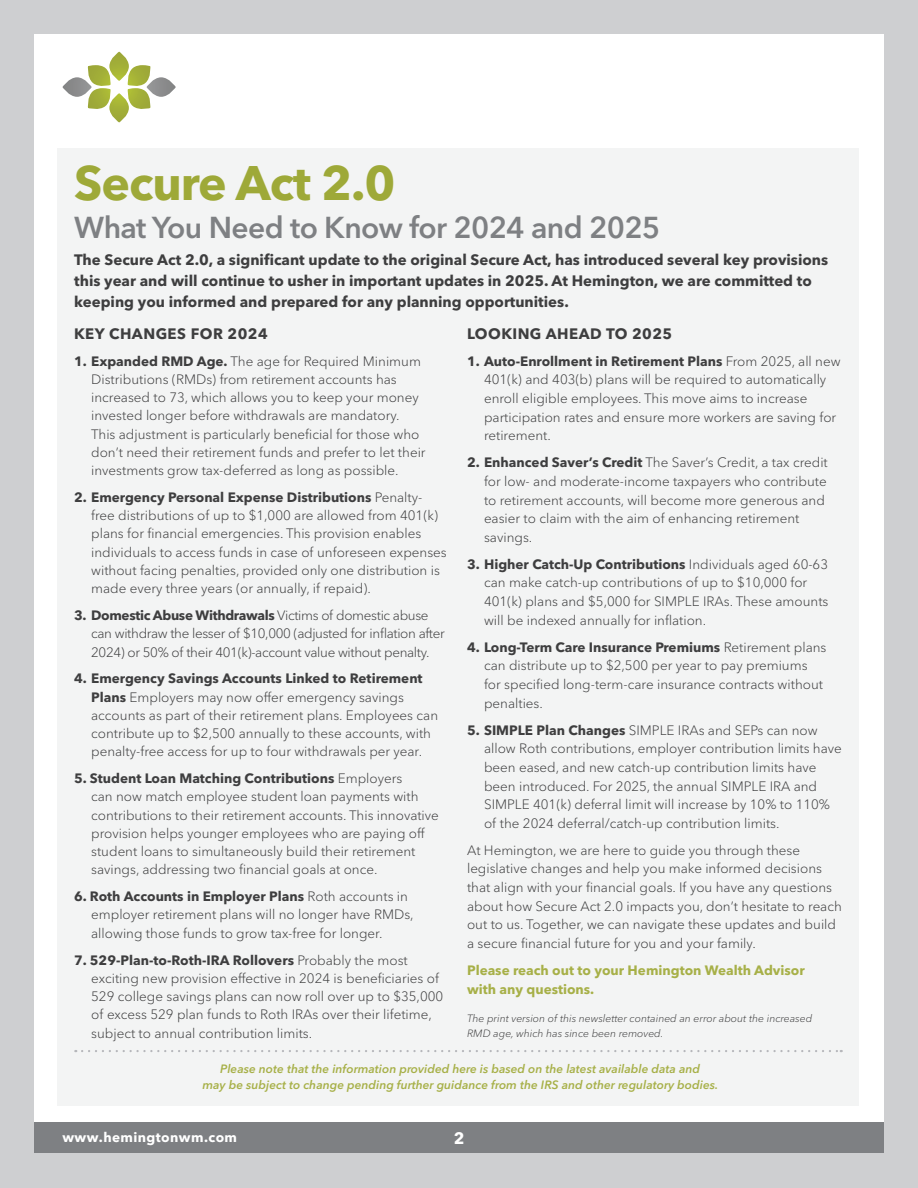
<style>
.page{position:relative;width:918px;height:1188px;background:#cecfd1}
.page>*{position:absolute;margin:0;border:0;box-sizing:border-box;transform-origin:0 0}
.t1{font:700 48px "Avenir Next LT Pro";letter-spacing:-.02em;color:#9ea938}
.t2{font:600 30px "Avenir Next LT Pro";letter-spacing:-.02em;color:#7e8083}
.t3{font:700 16.5px "Avenir Next LT Pro";color:#fff}
.t4{font:700 15px/21px "Avenir Next LT Pro";color:#3e3e3f}
.t5{font:700 15px "Avenir Next LT Pro";letter-spacing:.03em;color:#3e3e3f}
.t6{font:300 13.5px/18.3px "Avenir Next LT Pro";color:#3e3e3f}
.t7{font:300 13.5px/18.3px "Avenir Next LT Pro";letter-spacing:-.025em;color:#3e3e3f}
.t8{font:700 13.5px/18.6px "Avenir Next LT Pro";color:#a7b048}
.t9{font:700 13.5px "Avenir Next LT Pro";letter-spacing:.03em;color:#fff}
.t10{font:italic 600 12px/16.5px "Avenir Next LT Pro";color:#a7b048;text-align:center}
.t11{font:italic 300 10.5px/15.6px "Avenir Next LT Pro";color:#3e3e3f}
.s1{font-weight:700}
</style>
<div class="page">
<div style="left:34px;top:139px;width:850px;height:1014px;background:#fff"></div>
<div style="left:34px;top:34px;width:850px;height:108px;background:#fff"></div>
<svg style="left:62px;top:52px;width:114px;height:70px"></svg>
<div style="left:34px;top:1122px;width:850px;height:31px;background:#7e8083"></div>
<div style="left:57px;top:149px;width:802px;height:187px;background:#f3f4f4"></div>
<div style="left:57px;top:327px;width:802px;height:779px;background:#f3f4f4"></div>
<svg style="left:82px;top:1050px;width:760px;height:2px"></svg>
<h1 class="t1" style="left:74px;top:154px;width:323px">Secure Act 2.0</h1>
<h2 class="t2" style="left:74px;top:209px;width:588px">What You Need to Know for 2024 and 2025</h2>
<p class="t4" style="left:74px;top:250px;width:756px">The Secure Act 2.0, a significant update to the original Secure Act, has introduced several key provisions this year and will continue to usher in important updates in 2025. At Hemington, we are committed to keeping you informed and prepared for any planning opportunities.</p>
<p class="t5" style="left:74px;top:324px;width:195px">KEY CHANGES FOR 2024</p>
<p class="t6" style="left:91px;top:352px;width:336px;text-indent:-17px"><span class="s1">1. Expanded RMD Age.</span> The age for Required Minimum Distributions (RMDs) from retirement accounts has increased to 73, which allows you to keep your money invested longer before withdrawals are mandatory.<br>This adjustment is particularly beneficial for those who don’t need their retirement funds and prefer to let their investments grow tax-deferred as long as possible.</p>
<p class="t6" style="left:91px;top:488px;width:357px;text-indent:-17px"><span class="s1">2. Emergency Personal Expense Distributions</span> Penalty&shy;free distributions of up to $1,000 are allowed from 401(k) plans for financial emergencies. This provision enables individuals to access funds in case of unforeseen expenses without facing penalties, provided only one distribution is made every three years (or annually, if repaid).</p>
<p class="t7" style="left:91px;top:606px;width:355px;text-indent:-17px"><span class="s1">3. Domestic Abuse Withdrawals</span> Victims of domestic abuse can withdraw the lesser of $10,000 (adjusted for inflation after<br>2024) or 50% of their 401(k)-account value without penalty.</p>
<p class="t6" style="left:91px;top:669px;width:348px;text-indent:-17px"><span class="s1">4. Emergency Savings Accounts Linked to Retirement Plans</span> Employers may now offer emergency savings accounts as part of their retirement plans. Employees can contribute up to $2,500 annually to these accounts, with penalty-free access for up to four withdrawals per year.</p>
<p class="t6" style="left:91px;top:769px;width:349px;text-indent:-17px"><span class="s1">5. Student Loan Matching Contributions</span> Employers<br>can now match employee student loan payments with contributions to their retirement accounts. This innovative provision helps younger employees who are paying off student loans to simultaneously build their retirement savings, addressing two financial goals at once.</p>
<p class="t6" style="left:91px;top:887px;width:324px;text-indent:-17px"><span class="s1">6. Roth Accounts in Employer Plans</span> Roth accounts in employer retirement plans will no longer have RMDs, allowing those funds to grow tax-free for longer.</p>
<p class="t6" style="left:91px;top:951px;width:354px;text-indent:-17px"><span class="s1">7. 529-Plan-to-Roth-IRA Rollovers</span> Probably the most exciting new provision effective in 2024 is beneficiaries of 529 college savings plans can now roll over up to $35,000 of excess 529 plan funds to Roth IRAs over their lifetime, subject to annual contribution limits.</p>
<p class="t5" style="left:467px;top:324px;width:207px">LOOKING AHEAD TO 2025</p>
<p class="t6" style="left:484px;top:352px;width:358px;text-indent:-17px"><span class="s1">1. Auto-Enrollment in Retirement Plans</span> From 2025, all new 401(k) and 403(b) plans will be required to automatically enroll eligible employees. This move aims to increase participation rates and ensure more workers are saving for retirement.</p>
<p class="t6" style="left:484px;top:453px;width:345px;text-indent:-17px"><span class="s1">2. Enhanced Saver’s Credit</span> The Saver’s Credit, a tax credit for low- and moderate-income taxpayers who contribute to retirement accounts, will become more generous and easier to claim with the aim of enhancing retirement savings.</p>
<p class="t6" style="left:484px;top:555px;width:346px;text-indent:-17px"><span class="s1">3. Higher Catch-Up Contributions</span> Individuals aged 60-63 can make catch-up contributions of up to $10,000 for 401(k) plans and $5,000 for SIMPLE IRAs. These amounts will be indexed annually for inflation.</p>
<p class="t6" style="left:484px;top:638px;width:344px;text-indent:-17px"><span class="s1">4. Long-Term Care Insurance Premiums</span> Retirement plans can distribute up to $2,500 per year to pay premiums for specified long-term-care insurance contracts without penalties.</p>
<p class="t6" style="left:484px;top:721px;width:359px;text-indent:-17px"><span class="s1">5. SIMPLE Plan Changes</span> SIMPLE IRAs and SEPs can now allow Roth contributions, employer contribution limits have been eased, and new catch-up contribution limits have been introduced. For 2025, the annual SIMPLE IRA and SIMPLE 401(k) deferral limit will increase by 10% to 110% of the 2024 deferral/catch-up contribution limits.</p>
<p class="t6" style="left:467px;top:841px;width:376px">At Hemington, we are here to guide you through these legislative changes and help you make informed decisions that align with your financial goals. If you have any questions about how Secure Act 2.0 impacts you, don’t hesitate to reach out to us. Together, we can navigate these updates and build a secure financial future for you and your family.</p>
<p class="t8" style="left:467px;top:961px;width:339px">Please reach out to your Hemington Wealth Advisor with any questions.</p>
<p class="t11" style="left:467px;top:1010px;width:347px">The print version of this newsletter contained an error about the increased<br>RMD age, which has since been removed.</p>
<p class="t10" style="left:202px;top:1060px;width:517px">Please note that the information provided here is based on the latest available data and<br>may be subject to change pending further guidance from the IRS and other regulatory bodies.</p>
<p class="t9" style="left:62px;top:1129px;width:176px">www.hemingtonwm.com</p>
<p class="t3" style="left:454px;top:1128px;width:12px">2</p>
</div>
